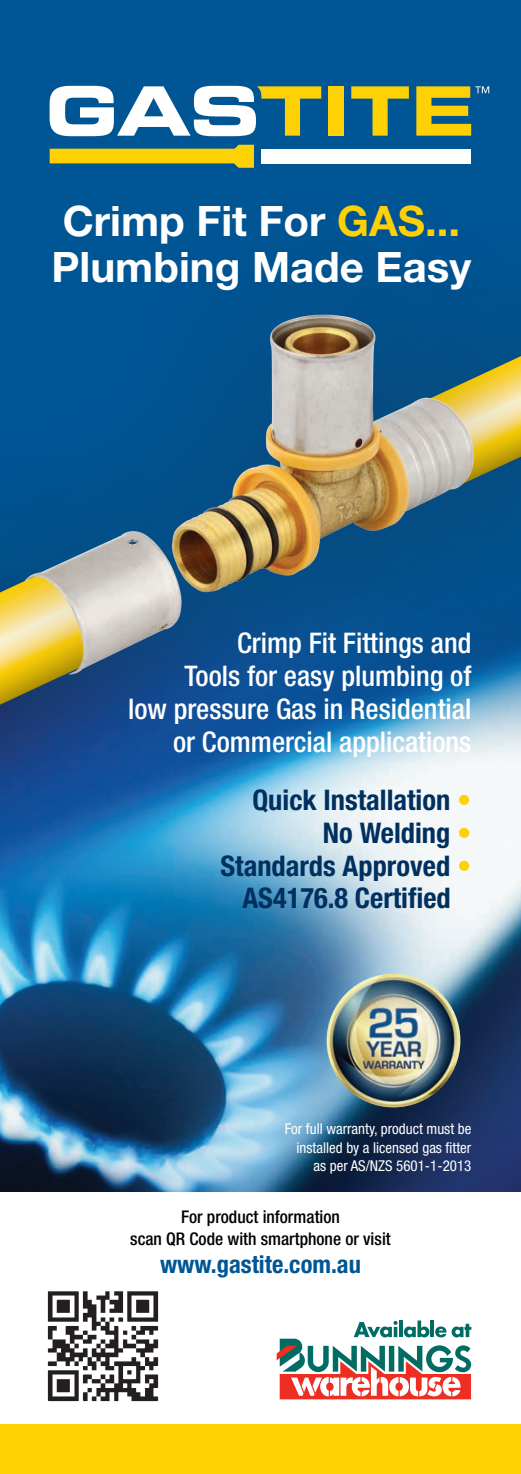
<style>
.page{position:relative;width:521px;height:1474px;background:#fff}
.page>*{position:absolute;margin:0;border:0;box-sizing:border-box;transform-origin:0 0}
.t1{font:700 42px "Helvetica Neue";color:#fff}
.t2{font:500 condensed 28.35px "Helvetica Neue";color:#fff}
.t3{font:700 condensed 28.35px "Helvetica Neue";color:#003060}
.t4{font:700 condensed 24.5px "Helvetica Neue";color:#005594}
.t5{font:500 condensed 17.5px "Helvetica Neue";color:#000}
.t6{font:condensed 14.88px/18.2px "Helvetica Neue";color:#fff;text-align:right}
.s1{color:#fed105}
</style>
<div class="page">
<div style="left:0;top:0;width:521px;height:1019px;background:#005594"></div>
<img style="left:0;top:828px;width:521px;height:363px">
<div style="left:0;top:1424px;width:521px;height:49px;background:#fed105"></div>
<div style="left:329px;top:86px;width:15px;height:50px;background:#fed105"></div>
<svg style="left:351px;top:86px;width:58px;height:50px"></svg>
<svg style="left:50px;top:86px;width:271px;height:50px"></svg>
<div style="left:261px;top:149px;width:210px;height:14px;background:#fff"></div>
<svg style="left:50px;top:145px;width:204px;height:23px"></svg>
<svg style="left:416px;top:86px;width:73px;height:50px"></svg>
<div style="left:0;top:428px;width:264px;height:492px;background:#231f20;opacity:.3"></div>
<div style="left:0;top:168px;width:521px;height:660px;background:#231f20;opacity:.3"></div>
<img style="left:21px;top:302px;width:455px;height:372px">
<img style="left:47px;top:1291px;width:112px;height:111px">
<svg style="left:277px;top:1320px;width:194px;height:79px"></svg>
<img style="left:327px;top:973px;width:133px;height:134px;border-radius:67px">
<p class="t1" style="left:63px;top:195px;width:399px">Crimp Fit For <span class="s1">GAS...</span></p>
<p class="t1" style="left:52px;top:241px;width:421px">Plumbing Made Easy</p>
<p class="t2" style="left:237px;top:626px;width:236px">Crimp Fit Fittings and</p>
<p class="t2" style="left:184px;top:659px;width:288px">Tools for easy plumbing of</p>
<p class="t2" style="left:128px;top:692px;width:345px">low pressure Gas in Residential</p>
<p class="t2" style="left:173px;top:725px;width:300px">or Commercial applications</p>
<p class="t3" style="left:252px;top:782px;width:220px">Quick Installation <span class="s1">•</span></p>
<p class="t3" style="left:323px;top:815px;width:150px">No Welding <span class="s1">•</span></p>
<p class="t3" style="left:220px;top:848px;width:252px">Standards Approved <span class="s1">•</span></p>
<p class="t3" style="left:242px;top:881px;width:210px">AS4176.8 Certified</p>
<p class="t6" style="left:285px;top:1119px;width:188px">For full warranty, product must be installed by a licensed gas fitter as per AS/NZS 5601-1-2013</p>
<p class="t5" style="left:181px;top:1206px;width:160px">For product information</p>
<p class="t5" style="left:130px;top:1228px;width:262px">scan QR Code with smartphone or visit</p>
<p class="t4" style="left:160px;top:1249px;width:202px">www.gastite.com.au</p>
</div>
